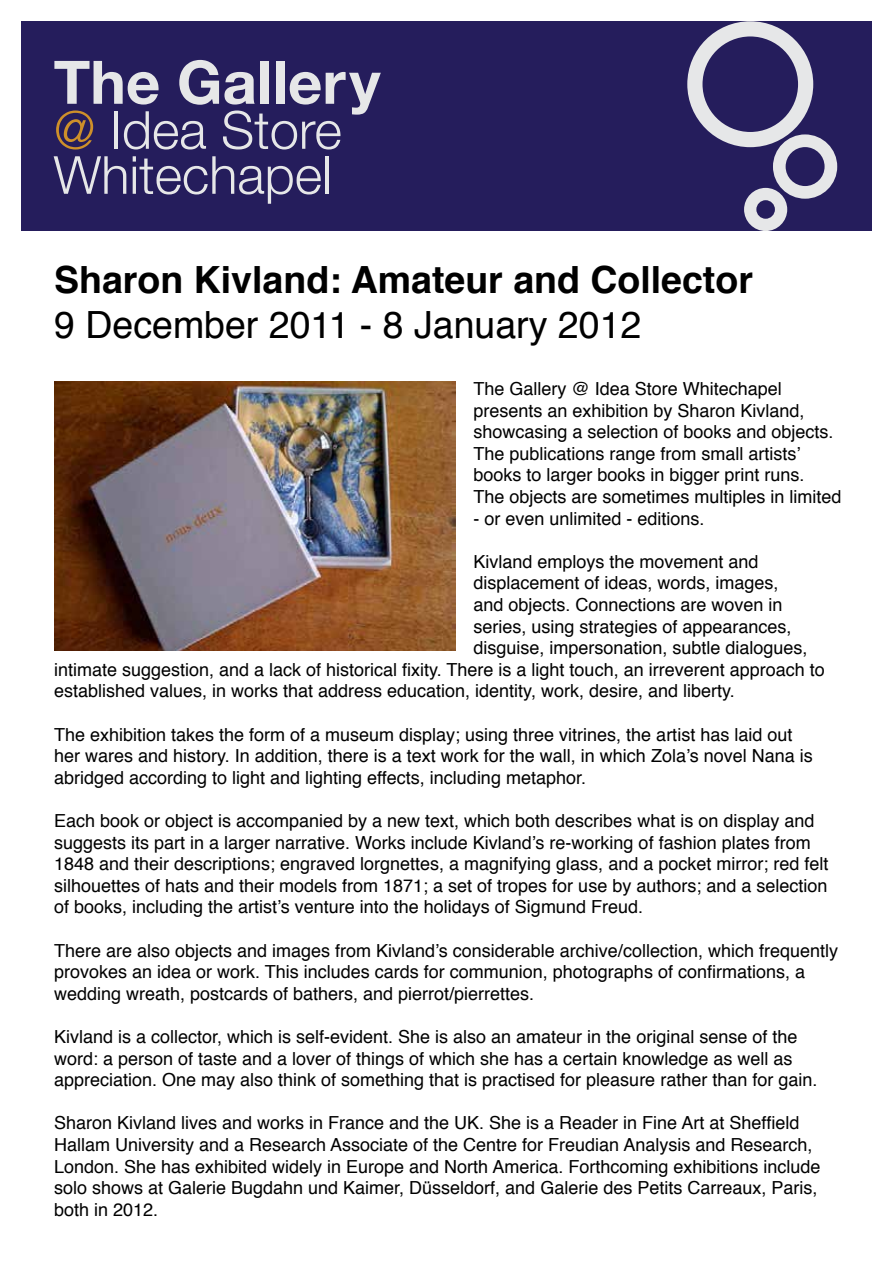
<style>
.page{position:relative;width:893px;height:1263px;background:#fff}
.page>*{position:absolute;margin:0;border:0;box-sizing:border-box;transform-origin:0 0}
.t1{font:700 60px "Helvetica Neue";color:#e6e7e8}
.t2{font:300 52.5px/45px "Helvetica Neue";color:#e6e7e8}
.t3{font:700 37.5px "Helvetica";color:#000}
.t4{font:37.5px "Helvetica";color:#000}
.t5{font:18px/21.6px "Helvetica";color:#000}
.s1{color:#ce902a}
</style>
<div class="page">
<div style="left:21px;top:21px;width:851px;height:210px;background:#251d5c"></div>
<svg style="left:687px;top:21px;width:150px;height:210px"></svg>
<img style="left:54px;top:381px;width:401px;height:270px">
<h1 class="t1" style="left:54px;top:35px;width:328px">The Gallery</h1>
<h2 class="t2" style="left:54px;top:105px;width:290px"><span class="s1">@</span> Idea Store<br>Whitechapel</h2>
<h3 class="t3" style="left:54px;top:250px;width:700px">Sharon Kivland: Amateur and Collector</h3>
<h3 class="t4" style="left:54px;top:296px;width:589px">9 December 2011 - 8 January 2012</h3>
<p class="t5" style="left:473px;top:378px;width:370px">The Gallery @ Idea Store Whitechapel presents an exhibition by Sharon Kivland, showcasing a selection of books and objects.<br>The publications range from small artists’ books to larger books in bigger print runs.<br>The objects are sometimes multiples in limited</p>
<p class="t5" style="left:473px;top:508px;width:233px">- or even unlimited - editions.</p>
<p class="t5" style="left:473px;top:551px;width:287px">Kivland employs the movement and</p>
<p class="t5" style="left:473px;top:573px;width:307px">displacement of ideas, words, images,</p>
<p class="t5" style="left:473px;top:594px;width:311px">and objects. Connections are woven in</p>
<p class="t5" style="left:473px;top:616px;width:320px">series, using strategies of appearances,</p>
<p class="t5" style="left:473px;top:637px;width:336px">disguise, impersonation, subtle dialogues,</p>
<p class="t5" style="left:54px;top:659px;width:772px">intimate suggestion, and a lack of historical fixity. There is a light touch, an irreverent approach to</p>
<p class="t5" style="left:54px;top:681px;width:682px">established values, in works that address education, identity, work, desire, and liberty.</p>
<p class="t5" style="left:54px;top:724px;width:760px">The exhibition takes the form of a museum display; using three vitrines, the artist has laid out her wares and history. In addition, there is a text work for the wall, in which Zola’s novel Nana is abridged according to light and lighting effects, including metaphor.</p>
<p class="t5" style="left:54px;top:810px;width:776px">Each book or object is accompanied by a new text, which both describes what is on display and suggests its part in a larger narrative. Works include Kivland’s re-working of fashion plates from 1848 and their descriptions; engraved lorgnettes, a magnifying glass, and a pocket mirror; red felt silhouettes of hats and their models from 1871; a set of tropes for use by authors; and a selection of books, including the artist’s venture into the holidays of Sigmund Freud.</p>
<p class="t5" style="left:54px;top:940px;width:786px">There are also objects and images from Kivland’s considerable archive/collection, which frequently provokes an idea or work. This includes cards for communion, photographs of confirmations, a wedding wreath, postcards of bathers, and pierrot/pierrettes.</p>
<p class="t5" style="left:54px;top:1026px;width:765px">Kivland is a collector, which is self-evident. She is also an amateur in the original sense of the word: a person of taste and a lover of things of which she has a certain knowledge as well as appreciation. One may also think of something that is practised for pleasure rather than for gain.</p>
<p class="t5" style="left:54px;top:1113px;width:768px">Sharon Kivland lives and works in France and the UK. She is a Reader in Fine Art at Sheffield Hallam University and a Research Associate of the Centre for Freudian Analysis and Research, London. She has exhibited widely in Europe and North America. Forthcoming exhibitions include solo shows at Galerie Bugdahn und Kaimer, Düsseldorf, and Galerie des Petits Carreaux, Paris, both in 2012.</p>
</div>
